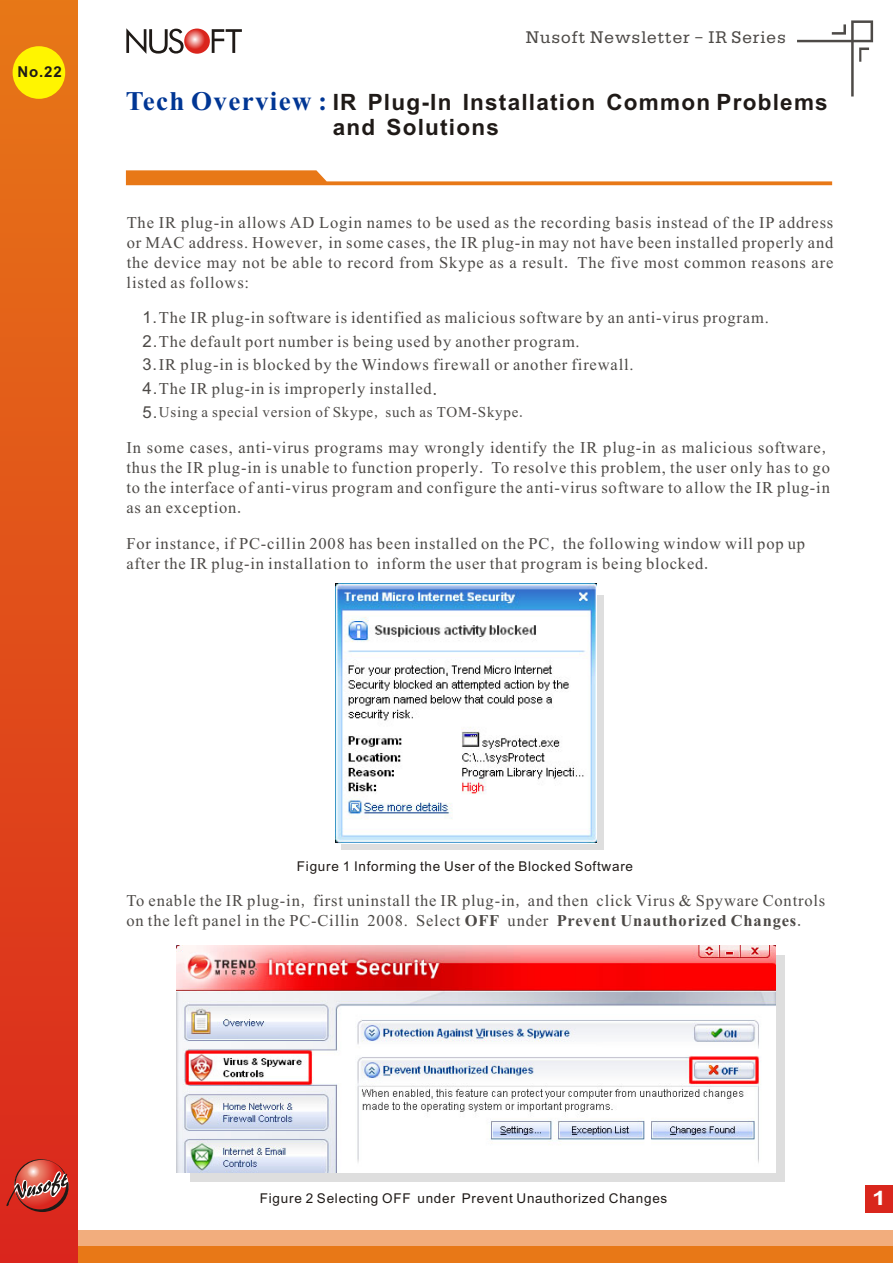
<style>
.page{position:relative;width:893px;height:1263px;background:#fff}
.page>*{position:absolute;margin:0;border:0;box-sizing:border-box;transform-origin:0 0}
.t1{font:700 27px "Times New Roman";letter-spacing:.05em;color:#003694}
.t2{font:700 22.5px/25.2px "Arial";letter-spacing:.055em;color:#1f1a17}
.t3{font:700 19.8px "Arial";color:#fff;scale:1.26 1}
.t4{font:18px "Serifa BT";letter-spacing:.055em;color:#4d4a47}
.t5{font:16.5px/20.1px "Times New Roman";letter-spacing:.05em;color:#4d4a47;text-align:justify}
.t6{font:16.5px "Sim Sun";color:#4d4a47}
.t7{font:15px "Times New Roman";letter-spacing:.05em;color:#4d4a47}
.t8{font:700 15px "Arial";color:#1f1a17}
.t9{font:13.5px "Arial";letter-spacing:.055em;color:#1f1a17}
.s1{font-family:"Lucida Sans Unicode"}
.s2{font-family:"Sim Sun"}
.s3{font-family:"Arial"}
.s4{font-family:"DF Kai Shu SB Estd BF"}
.s5{font-family:"Arial";font-size:16.5px}
.s6{font-weight:700}
</style>
<div class="page">
<div style="left:191px;top:956px;width:594px;height:226px;background:#dedede"></div>
<div style="left:342px;top:595px;width:262px;height:254px;background:#dedede"></div>
<div style="left:0;top:1246px;width:893px;height:17px;background:#e87817"></div>
<div style="left:0;top:1230px;width:893px;height:16px;background:#f2ad7d"></div>
<div style="left:0;top:0;width:78px;height:1263px;background:linear-gradient(to bottom,#e77817,#da251d)"></div>
<div style="left:866px;top:1185px;width:27px;height:28px;background:#d9261c"></div>
<div style="left:13px;top:46px;width:52px;height:53px;background:#fff500;border-radius:50%"></div>
<svg style="left:6px;top:1159px;width:63px;height:53px;background:#bf4d43"></svg>
<svg style="left:126px;top:170px;width:706px;height:15px"></svg>
<svg style="left:797px;top:20px;width:76px;height:76px"></svg>
<svg style="left:126px;top:28px;width:116px;height:26px"></svg>
<img style="left:335px;top:584px;width:262px;height:259px">
<img style="left:176px;top:946px;width:600px;height:227px">
<p class="t8" style="left:18px;top:67px;width:46px">No.22</p>
<p class="t4" style="left:526px;top:29px;width:262px">Nusoft Newsletter <span class="s1">–</span> IR Series</p>
<h1 class="t1" style="left:126px;top:92px;width:203px">Tech Overview :</h1>
<h2 class="t2" style="left:333px;top:92px;width:497px">IR Plug-In Installation Common Problems and Solutions</h2>
<p class="t5" style="left:127px;top:214px;width:708px">The IR plug-in allows AD Login names to be used as the recording basis instead of the IP address or MAC address. However in some cases, the IR plug-in may not have been installed properly and the device may not be able to record from Skype as a result<span class="s2">.</span> The five most common reasons are listed as follows:</p>
<p class="t6" style="left:318px;top:233px;width:10px">,</p>
<p class="t5" style="left:142px;top:309px;width:628px"><span class="s3">1.</span>The IR plug-in software is identified as malicious software by an anti-virus program.</p>
<p class="t5" style="left:142px;top:356px;width:493px"><span class="s3">3.</span>IR plug-in is blocked by the Windows firewall or another firewall.</p>
<p class="t5" style="left:142px;top:333px;width:439px"><span class="s3">2.</span>The default port number is being used by another program.</p>
<p class="t5" style="left:142px;top:380px;width:300px"><span class="s3">4.</span>The IR plug-in is improperly installed<span class="s4">.</span></p>
<p class="t7" style="left:142px;top:406px;width:386px"><span class="s5">5.</span>Using a special version of Skype<span class="s2">,</span> such as TOM-Skype<span class="s2">.</span></p>
<p class="t5" style="left:126px;top:439px;width:705px">In some cases, anti-virus programs may wrongly identify the IR plug-in as malicious software<span class="s2">, </span>thus the IR plug-in is unable to function properly<span class="s2">.</span> To resolve this problem, the user only has to go to the interface of anti-virus program and configure the anti-virus software to allow the IR plug-in as an exception<span class="s2">.</span></p>
<p class="t5" style="left:126px;top:535px;width:680px">For instance, if PC-cillin 2008 has been installed on the PC<span class="s2">,</span> the following window will pop up after the IR plug-in installation to inform the user that program is being blocked<span class="s2">.</span></p>
<p class="t9" style="left:297px;top:861px;width:338px">Figure 1 Informing the User of the Blocked Software</p>
<p class="t5" style="left:126px;top:892px;width:700px">To enable the IR plug-in<span class="s2">,</span> first uninstall the IR plug-in<span class="s2">,</span> and then click Virus &amp; Spyware Controls on the left panel in the PC-Cillin 2008. Select <span class="s6">OFF</span> under <span class="s6">Prevent Unauthorized Changes</span><span class="s2">.</span></p>
<p class="t9" style="left:260px;top:1193px;width:409px">Figure 2 Selecting OFF under Prevent Unauthorized Changes</p>
<p class="t3" style="left:872px;top:1191px;width:12px">1</p>
</div>
